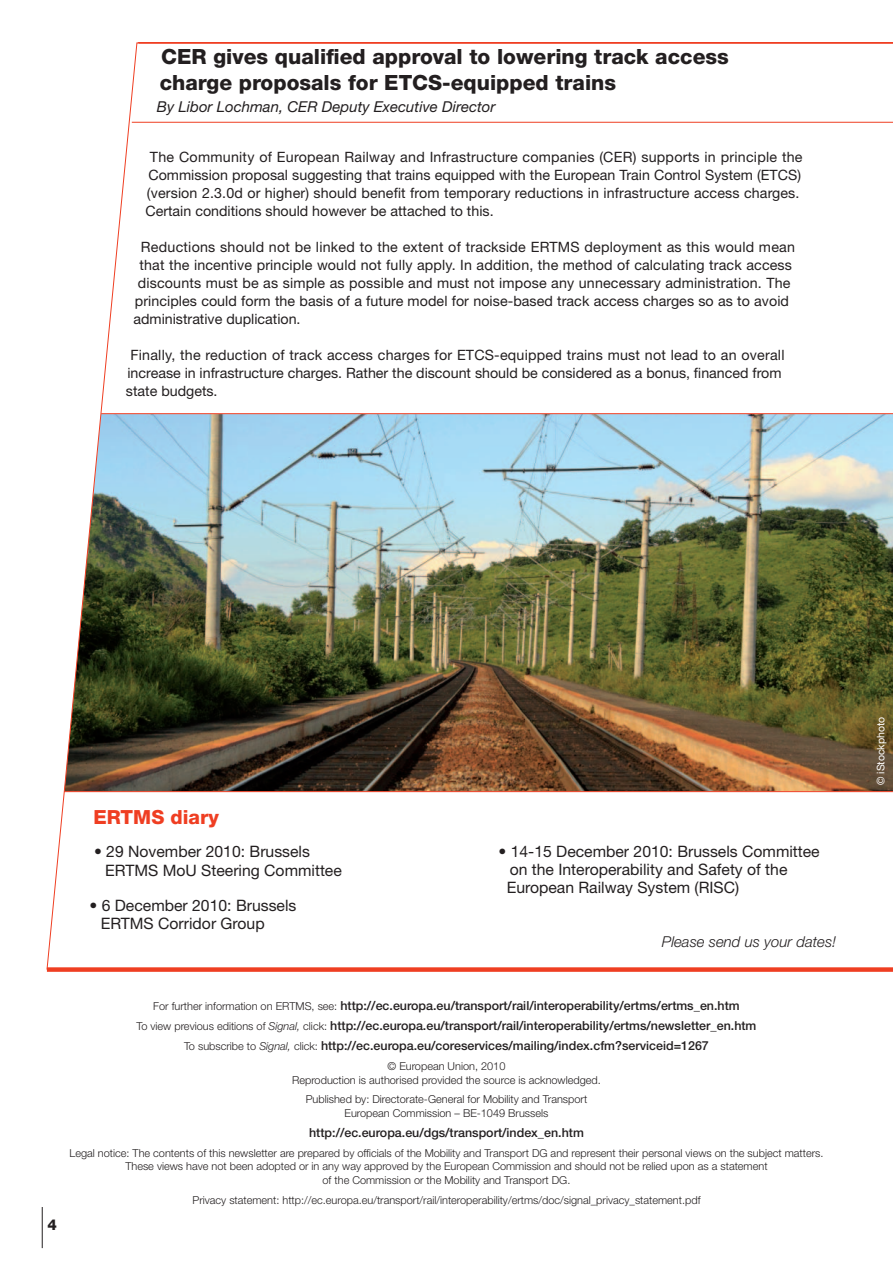
<style>
.page{position:relative;width:893px;height:1263px;background:#fff}
.page>*{position:absolute;margin:0;border:0;box-sizing:border-box;transform-origin:0 0}
.t1{font:800 21px/25.2px "Helvetica Neue";color:#231f20}
.t2{font:800 19.5px "Helvetica Neue LT Std";color:#ef3e22}
.t3{font:15.75px/18px "Helvetica Neue LT Std";color:#231f20}
.t4{font:italic 15px "Helvetica Neue LT Std";color:#231f20}
.t5{font:italic 300 15px "Helvetica Neue LT Std";color:#231f20}
.t6{font:800 15px "Helvetica Neue LT Std";color:#231f20}
.t7{font:14.25px/18px "Helvetica Neue";letter-spacing:.01em;color:#231f20}
.t8{font:500 12.45px/20px "Helvetica Neue LT Std";color:#231f20;text-align:center}
.t9{font:300 10.95px/13.5px "Helvetica Neue LT Std";color:#231f20;text-align:center}
.t10{font:300 10.95px "Helvetica Neue";color:#231f20}
.t11{font:10.5px "Helvetica Neue";color:#fff}
.s1{font-weight:300;font-size:10.95px}
.s2{font-weight:300;font-style:italic;font-size:10.95px}
.s3{font-family:"Helvetica Neue LT Std"}
</style>
<div class="page">
<hr style="left:42px;top:1207px;width:1px;height:41px;background:#231f20">
<div style="left:47px;top:967px;width:846px;height:5px;background:#ef3e22"></div>
<img style="left:46px;top:42px;width:847px;height:928px">
<hr style="left:101px;top:413px;width:792px;height:1px;background:#ef3e22">
<h1 class="t1" style="left:160px;top:46px;width:571px">CER gives qualified approval to lowering track access charge proposals for ETCS-equipped trains</h1>
<p class="t4" style="left:157px;top:101px;width:340px">By Libor Lochman, CER Deputy Executive Director</p>
<p class="t7" style="left:145px;top:149px;width:659px;text-indent:5px">The Community of European Railway and Infrastructure companies (CER) supports in principle the Commission proposal suggesting that trains equipped with the European Train Control System (ETCS) (version 2.3.0d or higher) should benefit from temporary reductions in infrastructure access charges.<br>Certain conditions should however be attached to this.</p>
<p class="t7" style="left:141px;top:239px;width:656px">Reductions should not be linked to the extent of trackside ERTMS deployment as this would mean</p>
<p class="t7" style="left:139px;top:257px;width:654px">that the incentive principle would not fully apply. In addition, the method of calculating track access</p>
<p class="t7" style="left:138px;top:275px;width:654px">discounts must be as simple as possible and must not impose any unnecessary administration. The</p>
<p class="t7" style="left:135px;top:293px;width:656px">principles could form the basis of a future model for noise-based track access charges so as to avoid</p>
<p class="t7" style="left:133px;top:311px;width:169px">administrative duplication.</p>
<p class="t7" style="left:126px;top:347px;width:660px;text-indent:4px">Finally, the reduction of track access charges for ETCS-equipped trains must not lead to an overall increase in infrastructure charges. Rather the discount should be considered as a bonus, financed from state budgets.</p>
<h2 class="t2" style="left:94px;top:810px;width:127px">ERTMS diary</h2>
<p class="t3" style="left:105px;top:845px;width:238px;text-indent:-11px">• 29 November 2010: Brussels<br>ERTMS MoU Steering Committee</p>
<p class="t3" style="left:101px;top:898px;width:197px;text-indent:-11px">• 6 December 2010: Brussels<br>ERTMS Corridor Group</p>
<p class="t3" style="left:507px;top:845px;width:314px;text-indent:-8px">• 14-15 December 2010: Brussels Committee on the Interoperability and Safety of the<br>European Railway System (RISC)</p>
<p class="t5" style="left:662px;top:936px;width:176px">Please send us your dates!</p>
<p class="t6" style="left:47px;top:1220px;width:11px">4</p>
<p class="t8" style="left:137px;top:997px;width:621px"><span class="s1">For further information on ERTMS, see:</span> http://ec.europa.eu/transport/rail/interoperability/ertms/ertms_en.htm<br><span class="s1">To view previous editions of</span> <span class="s2">Signal,</span> <span class="s1">click:</span> http://ec.europa.eu/transport/rail/interoperability/ertms/newsletter_en.htm<br><span class="s1">To subscribe to</span> <span class="s2">Signal,</span> <span class="s1">click:</span> http://ec.europa.eu/coreservices/mailing/index.cfm?serviceid=1267</p>
<p class="t9" style="left:292px;top:1061px;width:310px">© European Union, 2010<br>Reproduction is authorised provided the source is acknowledged.</p>
<p class="t9" style="left:306px;top:1094px;width:283px">Published by: Directorate-General for Mobility and Transport<br>European Commission – BE-1049 Brussels</p>
<p class="t8" style="left:309px;top:1124px;width:276px">http://ec.europa.eu/dgs/transport/index_en.htm</p>
<p class="t9" style="left:69px;top:1147px;width:755px">Legal notice: The contents of this newsletter are prepared by officials of the Mobility and Transport DG and represent their personal views on the subject matters.<br>These views have not been adopted or in any way approved by the European Commission and should not be relied upon as a statement<br>of the Commission or the Mobility and Transport DG.</p>
<p class="t10" style="left:192px;top:1196px;width:510px"><span class="s3">Privacy statement:</span> http://ec.europa.eu/transport/rail/interoperability/ertms/doc/signal_privacy_statement.pdf</p>
<p class="t11" style="left:877px;top:785px;width:70px;rotate:-90deg">© iStockphoto</p>
</div>
